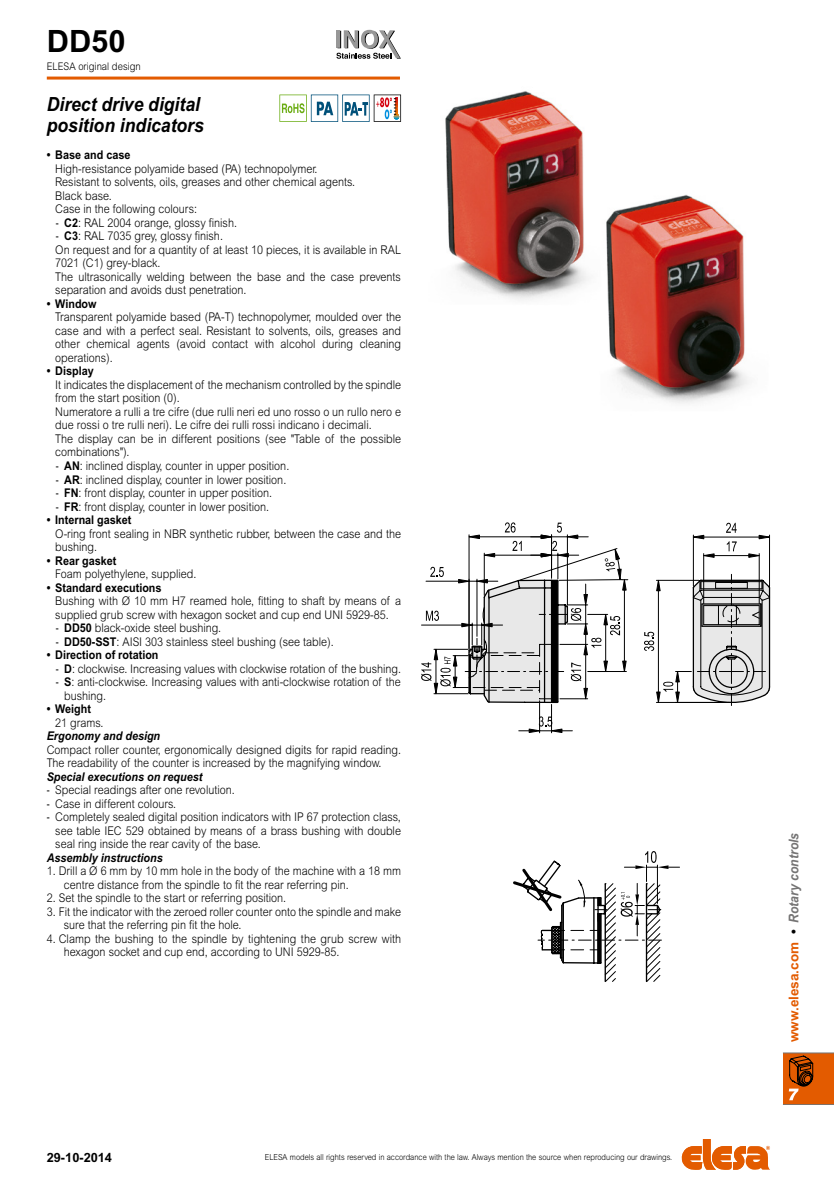
<style>
.page{position:relative;width:834px;height:1191px;background:#fff}
.page>*{position:absolute;margin:0;border:0;box-sizing:border-box;transform-origin:0 0}
.t1{font:700 30.75px "Arial MT Std";color:#000}
.t2{font:italic 700 19.5px/21px "Arial MT Std";color:#000;scale:.9 1}
.t3{font:italic 700 13.5px "Arial MT Std";color:#757474;scale:.9 1}
.t4{font:700 12.75px "Arial MT Std";color:#000}
.t5{font:300 12px/13.5px "Arial MT Std";color:#000;scale:.9 1}
.t6{font:700 12px "Arial MT Std";color:#000;scale:.9 1}
.t7{font:italic 700 12px "Arial MT Std";color:#000;scale:.9 1}
.t8{font:300 10.5px "Arial MT Std";color:#000;scale:.9 1}
.t9{font:300 8.25px "Arial MT Std";color:#000;scale:.9 1}
.s1{font-family:"Arial Narrow";font-weight:400}
.s2{font-weight:700}
.s3{font-style:normal;color:#e35b00}
.s4{font-style:normal;color:#000}
</style>
<div class="page">
<div style="left:782px;top:1053px;width:51px;height:51px;background:#e35b00"></div>
<hr style="left:782px;top:1052px;width:51px;height:1px;background:#757474">
<hr style="left:782px;top:1104px;width:51px;height:1px;background:#757474">
<svg style="left:788px;top:1055px;width:25px;height:45px"></svg>
<hr style="left:47px;top:77px;width:353px;height:3px;background:#e35b00">
<svg style="left:681px;top:1139px;width:89px;height:30px"></svg>
<svg style="left:336px;top:30px;width:65px;height:29px"></svg>
<svg style="left:279px;top:94px;width:122px;height:28px"></svg>
<img style="left:445px;top:91px;width:304px;height:313px">
<svg style="left:421px;top:522px;width:349px;height:211px"></svg>
<svg style="left:513px;top:851px;width:166px;height:131px"></svg>
<h1 class="t1" style="left:47px;top:23px;width:80px">DD50</h1>
<p class="t8" style="left:47px;top:60px;width:106px">ELESA original design</p>
<h2 class="t2" style="left:47px;top:94px;width:176px">Direct drive digital position indicators</h2>
<p class="t6" style="left:47px;top:148px;width:94px">• Base and case</p>
<p class="t5" style="left:55px;top:162px;width:334px">High-resistance polyamide based (PA) technopolymer.<br>Resistant to solvents, oils, greases and other chemical agents.<br>Black base.<br>Case in the following colours:</p>
<p class="t5" style="left:56px;top:216px;width:203px"><span class="s1">-</span> <span class="s2">C2</span>: RAL 2004 orange, glossy finish.</p>
<p class="t5" style="left:55px;top:229px;width:385px"><span class="s1">-</span> <span class="s2">C3</span>: RAL 7035 grey, glossy finish.<br>On request and for a quantity of at least 10 pieces, it is available in RAL 7021 (C1) grey-black.<br>The ultrasonically welding between the base and the case prevents separation and avoids dust penetration.</p>
<p class="t6" style="left:47px;top:297px;width:57px">• Window</p>
<p class="t5" style="left:55px;top:310px;width:385px;text-align:justify">Transparent polyamide based (PA-T) technopolymer, moulded over the case and with a perfect seal. Resistant to solvents, oils, greases and other chemical agents (avoid contact with alcohol during cleaning operations).</p>
<p class="t6" style="left:47px;top:364px;width:54px">• Display</p>
<p class="t5" style="left:55px;top:378px;width:385px">It indicates the displacement of the mechanism controlled by the spindle from the start position (0).<br>Numeratore a rulli a tre cifre (due rulli neri ed uno rosso o un rullo nero e due rossi o tre rulli neri). Le cifre dei rulli rossi indicano i decimali.<br>The display can be in different positions (see "Table of the possible combinations").</p>
<p class="t5" style="left:56px;top:459px;width:261px"><span class="s1">-</span> <span class="s2">AN</span>: inclined display, counter in upper position.</p>
<p class="t5" style="left:56px;top:472px;width:258px"><span class="s1">-</span> <span class="s2">AR</span>: inclined display, counter in lower position.</p>
<p class="t5" style="left:56px;top:486px;width:242px"><span class="s1">-</span> <span class="s2">FN</span>: front display, counter in upper position.</p>
<p class="t5" style="left:56px;top:499px;width:238px"><span class="s1">-</span> <span class="s2">FR</span>: front display, counter in lower position.</p>
<p class="t6" style="left:47px;top:513px;width:96px">• Internal gasket</p>
<p class="t5" style="left:55px;top:526px;width:385px">O-ring front sealing in NBR synthetic rubber, between the case and the bushing.</p>
<p class="t6" style="left:47px;top:553px;width:79px">• Rear gasket</p>
<p class="t5" style="left:55px;top:567px;width:158px">Foam polyethylene, supplied.</p>
<p class="t6" style="left:47px;top:580px;width:129px">• Standard executions</p>
<p class="t5" style="left:55px;top:594px;width:385px">Bushing with Ø 10 mm H7 reamed hole, fitting to shaft by means of a supplied grub screw with hexagon socket and cup end UNI 5929-85.</p>
<p class="t5" style="left:56px;top:621px;width:185px"><span class="s1">-</span> <span class="s2">DD50</span> black-oxide steel bushing.</p>
<p class="t5" style="left:56px;top:634px;width:310px"><span class="s1">-</span> <span class="s2">DD50-SST</span>: AISI 303 stainless steel bushing (see table).</p>
<p class="t6" style="left:47px;top:648px;width:126px">• Direction of rotation</p>
<p class="t5" style="left:56px;top:661px;width:385px"><span class="s1">-</span> <span class="s2">D</span>: clockwise. Increasing values with clockwise rotation of the bushing.</p>
<p class="t5" style="left:64px;top:675px;width:375px;text-indent:-8px"><span class="s1">-</span> <span class="s2">S</span>: anti-clockwise. Increasing values with anti-clockwise rotation of the bushing.</p>
<p class="t6" style="left:47px;top:702px;width:51px">• Weight</p>
<p class="t5" style="left:55px;top:715px;width:55px">21 grams.</p>
<p class="t7" style="left:47px;top:729px;width:128px">Ergonomy and design</p>
<p class="t5" style="left:47px;top:742px;width:395px">Compact roller counter, ergonomically designed digits for rapid reading.<br>The readability of the counter is increased by the magnifying window.</p>
<p class="t7" style="left:47px;top:769px;width:174px">Special executions on request</p>
<p class="t5" style="left:47px;top:783px;width:210px"><span class="s1">-</span> Special readings after one revolution.</p>
<p class="t5" style="left:47px;top:796px;width:145px"><span class="s1">-</span> Case in different colours.</p>
<p class="t5" style="left:55px;top:810px;width:385px;text-align:justify;text-indent:-8px"><span class="s1">-</span> Completely sealed digital position indicators with IP 67 protection class, see table IEC 529 obtained by means of a brass bushing with double seal ring inside the rear cavity of the base.</p>
<p class="t7" style="left:47px;top:850px;width:130px">Assembly instructions</p>
<p class="t5" style="left:64px;top:864px;width:376px;text-indent:-17px">1. Drill a Ø 6 mm by 10 mm hole in the body of the machine with a 18 mm centre distance from the spindle to fit the rear referring pin.</p>
<p class="t5" style="left:47px;top:891px;width:267px">2. Set the spindle to the start or referring position.</p>
<p class="t5" style="left:64px;top:904px;width:376px;text-indent:-17px">3. Fit the indicator with the zeroed roller counter onto the spindle and make sure that the referring pin fit the hole.</p>
<p class="t5" style="left:64px;top:931px;width:376px;text-indent:-17px">4. Clamp the bushing to the spindle by tightening the grub screw with hexagon socket and cup end, according to UNI 5929-85.</p>
<p class="t4" style="left:47px;top:1149px;width:67px">29-10-2014</p>
<p class="t9" style="left:265px;top:1152px;width:454px">ELESA models all rights reserved in accordance with the law. Always mention the source when reproducing our drawings.</p>
<p class="t3" style="left:785px;top:1042px;width:234px;rotate:-90deg"><span class="s3">www.elesa.com</span> <span class="s4">•</span> Rotary controls</p>
</div>
